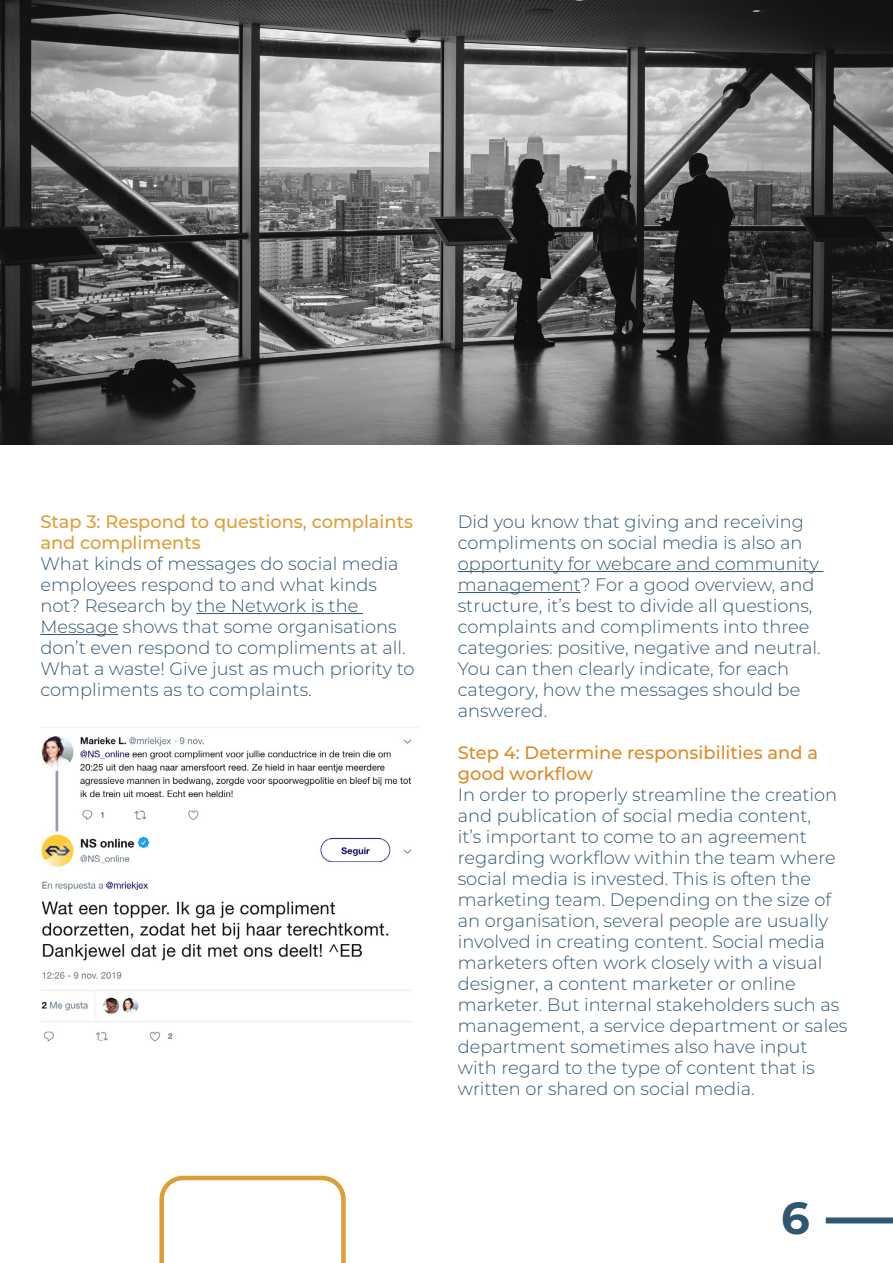
<style>
.page{position:relative;width:893px;height:1263px;background:#fff}
.page>*{position:absolute;margin:0;border:0;box-sizing:border-box;transform-origin:0 0}
.t1{font:700 45px "Montserrat";color:#305771}
.t2{font:300 18px/21px "Montserrat";color:#305771}
.t3{font:500 18px/21px "Montserrat";color:#de9d36}
.t4{font:500 18px/21px "Montserrat";color:#dc8a28}
</style>
<div class="page">
<hr style="left:458px;top:571px;width:365px;height:1px;background:#305771">
<hr style="left:458px;top:592px;width:123px;height:1px;background:#305771">
<hr style="left:196px;top:613px;width:167px;height:1px;background:#305771">
<hr style="left:40px;top:634px;width:78px;height:1px;background:#305771">
<img style="left:0;top:0;width:893px;height:445px">
<svg style="left:159px;top:1176px;width:187px;height:87px"></svg>
<div style="left:826px;top:1217px;width:67px;height:6px;background:#305771"></div>
<img style="left:41px;top:736px;width:372px;height:306px">
<p class="t3" style="left:40px;top:510px;width:374px">Stap 3: Respond to questions, complaints and compliments</p>
<p class="t2" style="left:40px;top:552px;width:376px">What kinds of messages do social media employees respond to and what kinds not? Research by the Network is the Message shows that some organisations don’t even respond to compliments at all.<br>What a waste! Give just as much priority to compliments as to complaints.</p>
<p class="t2" style="left:458px;top:510px;width:365px">Did you know that giving and receiving compliments on social media is also an opportunity for webcare and community management? For a good overview, and structure, it’s best to divide all questions, complaints and compliments into three categories: positive, negative and neutral.<br>You can then clearly indicate, for each category, how the messages should be answered.</p>
<p class="t4" style="left:458px;top:741px;width:362px">Step 4: Determine responsibilities and a good workflow</p>
<p class="t2" style="left:458px;top:783px;width:391px">In order to properly streamline the creation and publication of social media content,<br>it’s important to come to an agreement regarding workflow within the team where social media is invested. This is often the marketing team. Depending on the size of an organisation, several people are usually involved in creating content. Social media marketers often work closely with a visual designer, a content marketer or online marketer. But internal stakeholders such as management, a service department or sales department sometimes also have input with regard to the type of content that is written or shared on social media.</p>
<h1 class="t1" style="left:781px;top:1186px;width:30px">6</h1>
</div>
